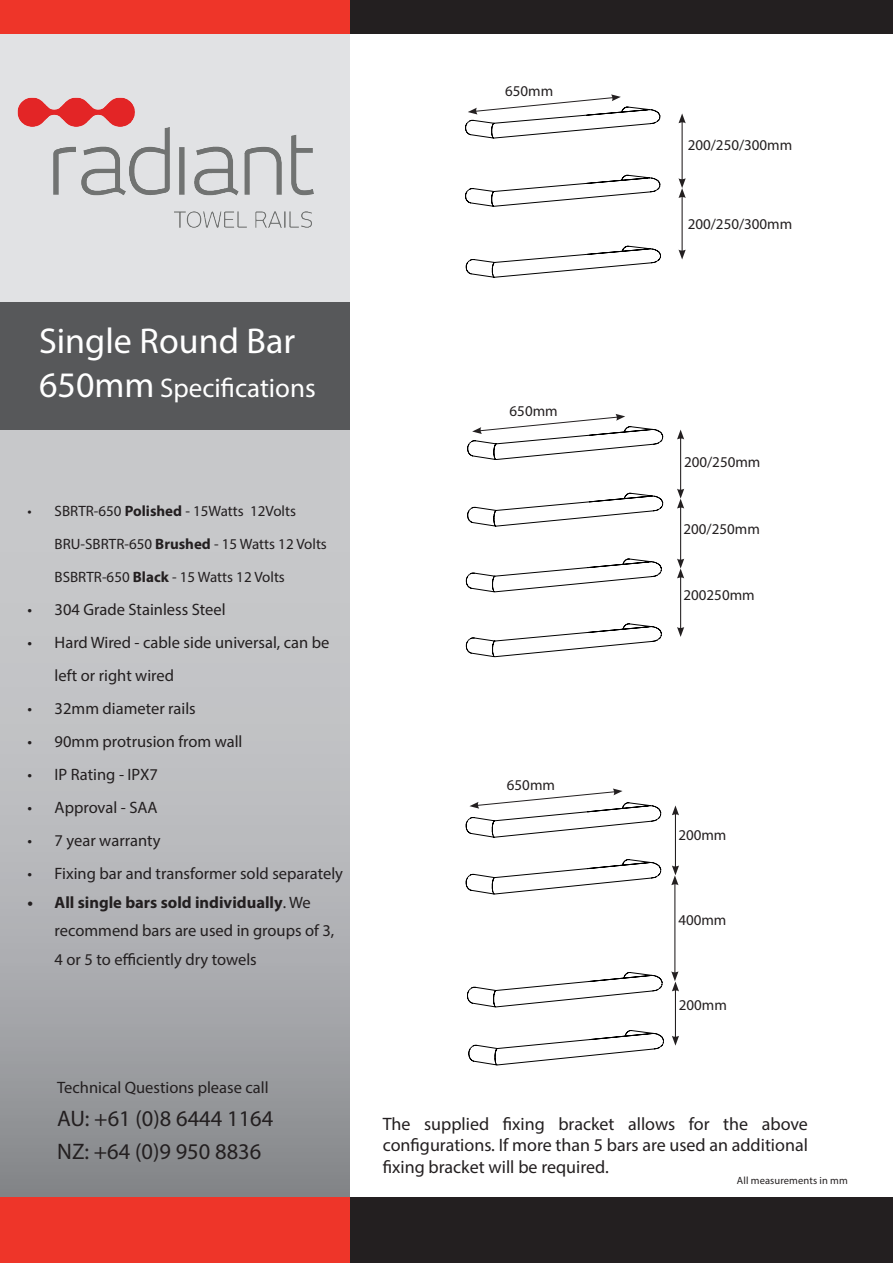
<style>
.page{position:relative;width:893px;height:1263px;background:#fff}
.page>*{position:absolute;margin:0;border:0;box-sizing:border-box;transform-origin:0 0}
.t1{font:36px "Myriad Pro";color:#fff}
.t2{font:27px "Myriad Pro";color:#fff}
.t3{font:22.5px "Myriad Pro";color:#231f20}
.t4{font:18px/21.6px "Myriad Pro";color:#231f20;text-align:justify}
.t5{font:16.5px/28.5px "Myriad Pro";color:#231f20}
.t6{font:15px "Myriad Pro";color:#231f20}
.t7{font:10.5px "Myriad Pro";letter-spacing:.01em;color:#231f20}
.s1{font-size:36px}
.s2{font-weight:700}
</style>
<div class="page">
<div style="left:0;top:33px;width:349px;height:280px;background:#e1e2e4"></div>
<svg style="left:0;top:429px;width:349px;height:768px;background:#b3b4b7"></svg>
<div style="left:349px;top:0;width:544px;height:33px;background:#231f20"></div>
<div style="left:0;top:0;width:349px;height:33px;background:#ee3529"></div>
<div style="left:349px;top:1197px;width:544px;height:66px;background:#231f20"></div>
<div style="left:0;top:1197px;width:349px;height:66px;background:#ee3529"></div>
<div style="left:0;top:302px;width:349px;height:127px;background:#57585a"></div>
<svg style="left:465px;top:174px;width:196px;height:33px"></svg>
<svg style="left:466px;top:245px;width:195px;height:33px"></svg>
<hr style="left:682px;top:121px;width:1px;height:60px;background:#231f20">
<svg style="left:678px;top:113px;width:8px;height:10px"></svg>
<hr style="left:682px;top:196px;width:1px;height:56px;background:#231f20">
<svg style="left:678px;top:178px;width:8px;height:20px"></svg>
<svg style="left:678px;top:250px;width:8px;height:9px"></svg>
<svg style="left:467px;top:492px;width:196px;height:35px"></svg>
<svg style="left:466px;top:558px;width:196px;height:34px"></svg>
<svg style="left:466px;top:623px;width:196px;height:34px"></svg>
<hr style="left:680px;top:437px;width:1px;height:54px;background:#231f20">
<svg style="left:677px;top:430px;width:7px;height:9px"></svg>
<hr style="left:680px;top:506px;width:1px;height:55px;background:#231f20">
<svg style="left:677px;top:489px;width:7px;height:20px"></svg>
<hr style="left:680px;top:576px;width:1px;height:53px;background:#231f20">
<svg style="left:677px;top:559px;width:7px;height:19px"></svg>
<svg style="left:677px;top:627px;width:7px;height:10px"></svg>
<svg style="left:465px;top:859px;width:196px;height:36px"></svg>
<svg style="left:467px;top:972px;width:196px;height:35px"></svg>
<svg style="left:468px;top:1030px;width:196px;height:36px"></svg>
<hr style="left:675px;top:813px;width:1px;height:55px;background:#231f20">
<svg style="left:672px;top:805px;width:7px;height:10px"></svg>
<hr style="left:675px;top:989px;width:1px;height:49px;background:#231f20">
<svg style="left:672px;top:1036px;width:7px;height:10px"></svg>
<hr style="left:674px;top:883px;width:1px;height:91px;background:#231f20">
<svg style="left:671px;top:865px;width:8px;height:20px"></svg>
<svg style="left:671px;top:971px;width:8px;height:20px"></svg>
<svg style="left:465px;top:94px;width:196px;height:45px"></svg>
<svg style="left:467px;top:414px;width:196px;height:46px"></svg>
<svg style="left:465px;top:788px;width:196px;height:50px"></svg>
<img style="left:17px;top:97px;width:297px;height:131px">
<p class="t1" style="left:39px;top:319px;width:258px">Single Round Bar</p>
<p class="t2" style="left:39px;top:371px;width:278px"><span class="s1">650mm</span> Specifications</p>
<p class="t6" style="left:28px;top:502px;width:270px">• SBRTR-650 <span class="s2">Polished</span> - 15Watts 12Volts</p>
<p class="t6" style="left:55px;top:535px;width:274px">BRU-SBRTR-650 <span class="s2">Brushed</span> - 15 Watts 12 Volts</p>
<p class="t6" style="left:55px;top:568px;width:232px">BSBRTR-650 <span class="s2">Black</span> - 15 Watts 12 Volts</p>
<p class="t5" style="left:28px;top:595px;width:200px">• 304 Grade Stainless Steel</p>
<p class="t5" style="left:55px;top:626px;width:276px;line-height:33px;text-indent:-27px">• Hard Wired - cable side universal, can be left or right wired</p>
<p class="t5" style="left:28px;top:694px;width:170px">• 32mm diameter rails</p>
<p class="t5" style="left:28px;top:727px;width:216px">• 90mm protrusion from wall</p>
<p class="t5" style="left:28px;top:760px;width:132px">• IP Rating - IPX7</p>
<p class="t5" style="left:28px;top:793px;width:132px">• Approval - SAA</p>
<p class="t5" style="left:28px;top:826px;width:134px">• 7 year warranty</p>
<p class="t5" style="left:28px;top:859px;width:317px">• Fixing bar and transformer sold separately</p>
<p class="t5" style="left:55px;top:888px;width:281px;text-indent:-27px"><span class="s2">• All single bars sold individually</span>. We recommend bars are used in groups of 3,<br>4 or 5 to efficiently dry towels</p>
<p class="t5" style="left:57px;top:1072px;width:213px">Technical Questions please call</p>
<p class="t3" style="left:57px;top:1104px;width:218px">AU: +61 (0)8 6444 1164</p>
<p class="t3" style="left:57px;top:1137px;width:206px">NZ: +64 (0)9 950 8836</p>
<p class="t6" style="left:505px;top:82px;width:50px">650mm</p>
<p class="t6" style="left:510px;top:401px;width:50px">650mm</p>
<p class="t6" style="left:507px;top:776px;width:50px">650mm</p>
<p class="t6" style="left:688px;top:135px;width:106px">200/250/300mm</p>
<p class="t6" style="left:688px;top:215px;width:106px">200/250/300mm</p>
<p class="t6" style="left:684px;top:453px;width:78px">200/250mm</p>
<p class="t6" style="left:683px;top:520px;width:78px">200/250mm</p>
<p class="t6" style="left:683px;top:586px;width:73px">200250mm</p>
<p class="t6" style="left:678px;top:826px;width:50px">200mm</p>
<p class="t6" style="left:678px;top:911px;width:50px">400mm</p>
<p class="t6" style="left:679px;top:996px;width:50px">200mm</p>
<p class="t4" style="left:383px;top:1113px;width:427px">The supplied fixing bracket allows for the above configurations. If more than 5 bars are used an additional fixing bracket will be required.</p>
<p class="t7" style="left:737px;top:1174px;width:112px">All measurements in mm</p>
</div>
